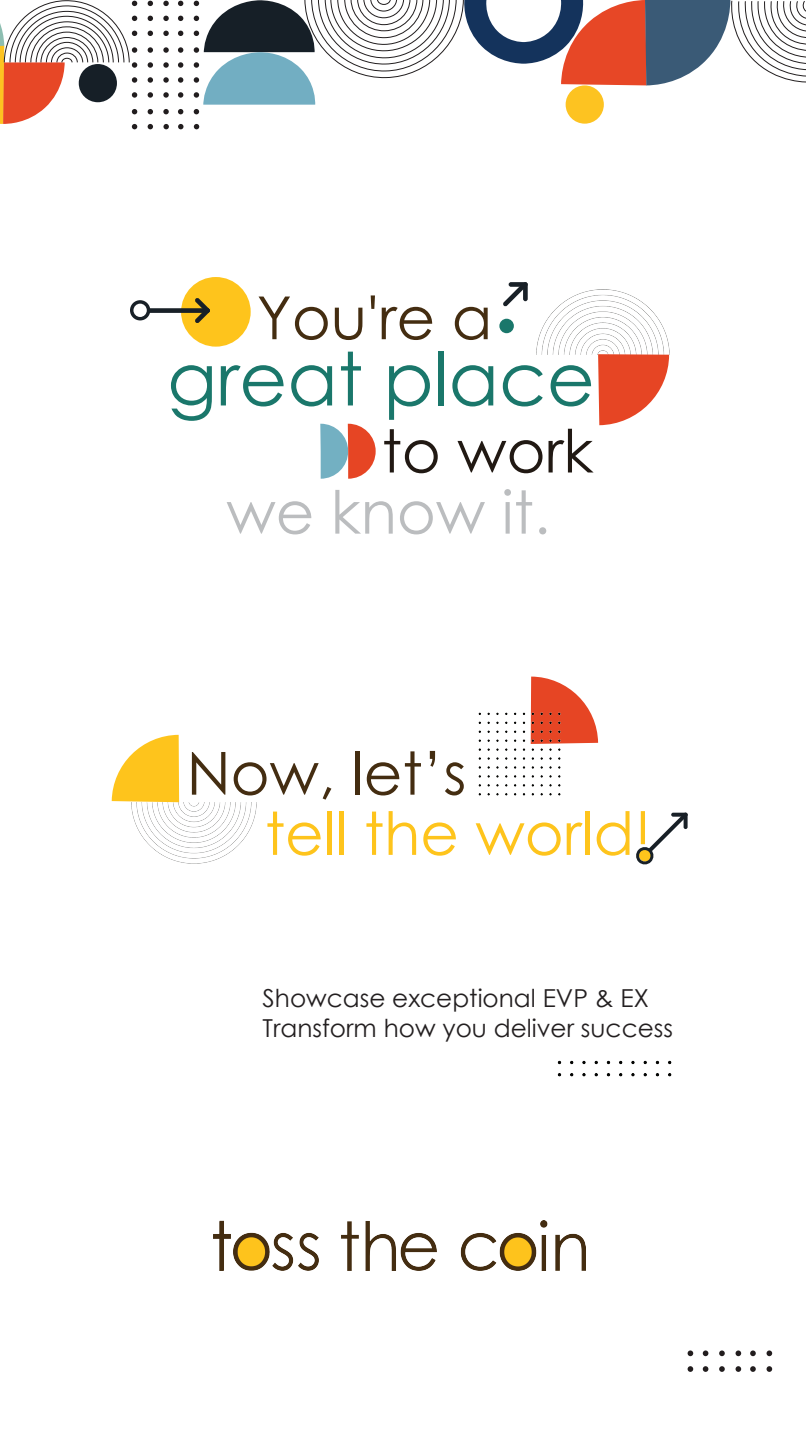
<style>
.page{position:relative;width:810px;height:1440px;background:#fff}
.page>*{position:absolute;margin:0;border:0;box-sizing:border-box;transform-origin:0 0}
.t1{font:73.88px "Century Gothic";color:#1a776b}
.t2{font:59.4px "Century Gothic";color:#442d11}
.t3{font:59.4px "Century Gothic";color:#fec41c}
.t4{font:59.4px "Century Gothic";color:#bbbdbf}
.t5{font:59.4px "Century Gothic";color:#211913}
.t6{font:24.75px/29.7px "Century Gothic";color:#231f20}
</style>
<div class="page">
<img style="left:214px;top:1221px;width:371px;height:49px">
<div style="left:566px;top:85px;width:38px;height:39px;background:#fdc321;border-radius:50%"></div>
<svg style="left:194px;top:124px;width:5px;height:5px"></svg>
<svg style="left:178px;top:124px;width:6px;height:5px"></svg>
<svg style="left:163px;top:124px;width:6px;height:5px"></svg>
<svg style="left:148px;top:124px;width:5px;height:5px"></svg>
<svg style="left:178px;top:109px;width:5px;height:5px"></svg>
<svg style="left:163px;top:109px;width:6px;height:5px"></svg>
<svg style="left:148px;top:109px;width:5px;height:5px"></svg>
<svg style="left:178px;top:92px;width:5px;height:6px"></svg>
<svg style="left:163px;top:92px;width:6px;height:6px"></svg>
<svg style="left:148px;top:92px;width:5px;height:6px"></svg>
<svg style="left:178px;top:77px;width:5px;height:6px"></svg>
<svg style="left:163px;top:77px;width:6px;height:6px"></svg>
<svg style="left:148px;top:77px;width:5px;height:6px"></svg>
<svg style="left:178px;top:62px;width:5px;height:6px"></svg>
<svg style="left:163px;top:62px;width:6px;height:6px"></svg>
<svg style="left:148px;top:62px;width:5px;height:6px"></svg>
<svg style="left:178px;top:47px;width:5px;height:6px"></svg>
<svg style="left:163px;top:47px;width:6px;height:6px"></svg>
<svg style="left:148px;top:47px;width:5px;height:6px"></svg>
<svg style="left:178px;top:31px;width:5px;height:5px"></svg>
<svg style="left:163px;top:31px;width:6px;height:5px"></svg>
<svg style="left:148px;top:31px;width:5px;height:5px"></svg>
<svg style="left:178px;top:16px;width:5px;height:5px"></svg>
<svg style="left:163px;top:16px;width:6px;height:5px"></svg>
<svg style="left:148px;top:16px;width:5px;height:5px"></svg>
<svg style="left:194px;top:0;width:612px;height:114px"></svg>
<svg style="left:178px;top:1px;width:5px;height:5px"></svg>
<svg style="left:163px;top:1px;width:6px;height:5px"></svg>
<svg style="left:148px;top:1px;width:5px;height:5px"></svg>
<svg style="left:0;top:0;width:137px;height:129px"></svg>
<div style="left:181px;top:277px;width:70px;height:70px;background:#fec41c;border-radius:50%"></div>
<svg style="left:130px;top:300px;width:20px;height:20px"></svg>
<div style="left:148px;top:308px;width:62px;height:5px;background:#182027;border-radius:2px"></div>
<svg style="left:195px;top:298px;width:15px;height:25px"></svg>
<svg style="left:320px;top:424px;width:56px;height:55px"></svg>
<img style="left:537px;top:289px;width:132px;height:65px">
<svg style="left:598px;top:354px;width:71px;height:71px"></svg>
<svg style="left:503px;top:284px;width:22px;height:22px"></svg>
<div style="left:523px;top:282px;width:5px;height:19px;background:#182027;border-radius:2px"></div>
<div style="left:509px;top:282px;width:19px;height:5px;background:#182027;border-radius:2px"></div>
<div style="left:499px;top:319px;width:15px;height:14px;background:#1a776b;border-radius:50%"></div>
<img style="left:132px;top:802px;width:125px;height:62px">
<svg style="left:531px;top:677px;width:67px;height:67px"></svg>
<img style="left:478px;top:713px;width:83px;height:82px">
<svg style="left:112px;top:735px;width:67px;height:67px"></svg>
<svg style="left:636px;top:813px;width:52px;height:52px"></svg>
<svg style="left:684px;top:813px;width:4px;height:16px"></svg>
<svg style="left:671px;top:813px;width:17px;height:4px"></svg>
<svg style="left:688px;top:1350px;width:5px;height:6px"></svg>
<svg style="left:703px;top:1350px;width:5px;height:6px"></svg>
<svg style="left:719px;top:1350px;width:6px;height:6px"></svg>
<svg style="left:736px;top:1350px;width:5px;height:6px"></svg>
<svg style="left:688px;top:1366px;width:5px;height:6px"></svg>
<svg style="left:703px;top:1366px;width:5px;height:6px"></svg>
<svg style="left:719px;top:1366px;width:6px;height:6px"></svg>
<svg style="left:736px;top:1366px;width:5px;height:6px"></svg>
<svg style="left:750px;top:1350px;width:6px;height:6px"></svg>
<svg style="left:767px;top:1350px;width:5px;height:6px"></svg>
<svg style="left:750px;top:1366px;width:6px;height:6px"></svg>
<svg style="left:767px;top:1366px;width:5px;height:6px"></svg>
<img style="left:558px;top:1060px;width:114px;height:17px">
<h2 class="t2" style="left:257px;top:276px;width:237px">You're a</h2>
<h1 class="t1" style="left:167px;top:327px;width:429px">great place</h1>
<h2 class="t5" style="left:382px;top:410px;width:213px">to work</h2>
<h2 class="t4" style="left:226px;top:471px;width:325px">we know it.</h2>
<h2 class="t2" style="left:187px;top:732px;width:281px">Now, let’s</h2>
<h2 class="t3" style="left:265px;top:792px;width:388px">tell the world!</h2>
<p class="t6" style="left:263px;top:983px;width:412px">Showcase exceptional EVP &amp; EX<br>Transform how you deliver success</p>
</div>
